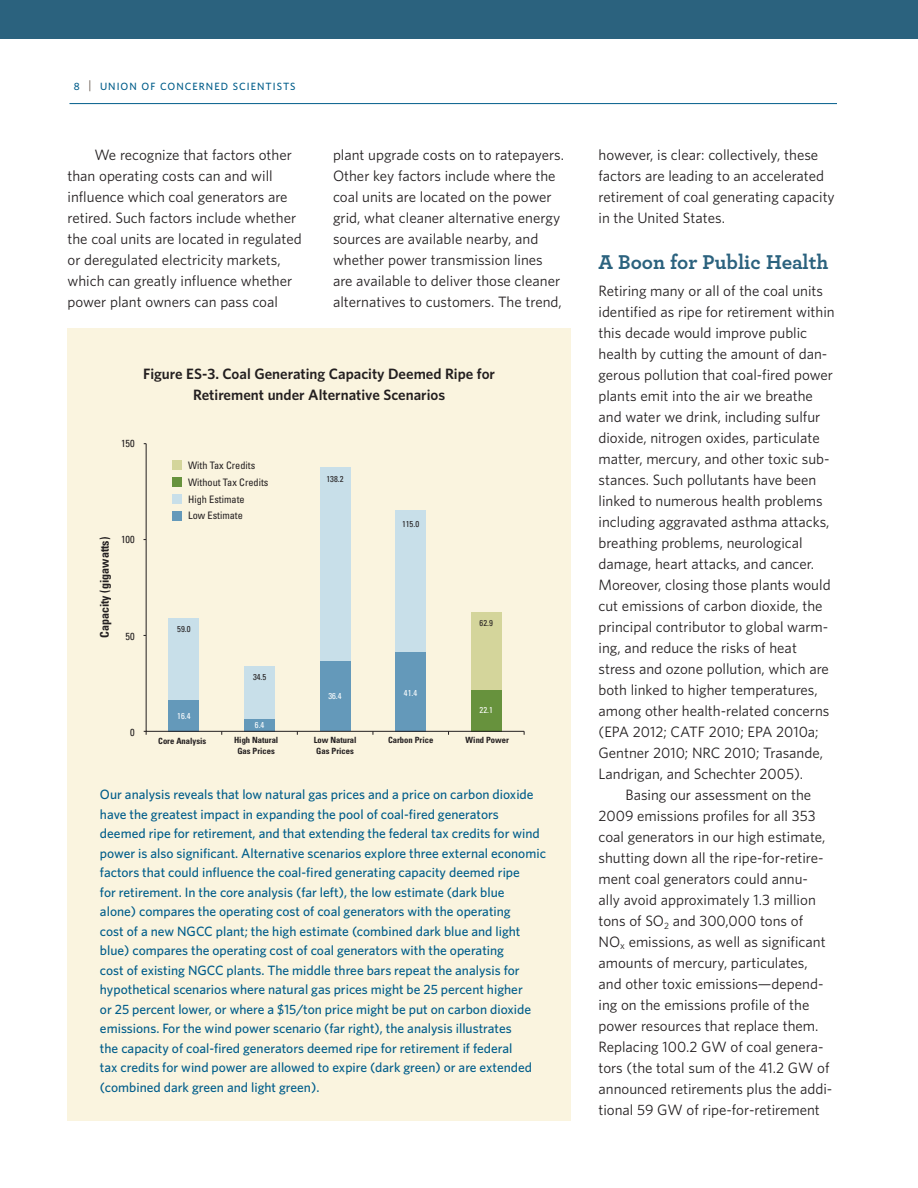
<style>
.page{position:relative;width:918px;height:1188px;background:#fff}
.page>*{position:absolute;margin:0;border:0;box-sizing:border-box;transform-origin:0 0}
.t1{font:700 21px "Archer";color:#2b627e}
.t2{font:15px/21px "Whitney";color:#231f20}
.t3{font:600 15px/21px "Whitney";color:#231f20;text-align:center}
.t4{font:500 13.5px/19.5px "Whitney";color:#005d8a}
.t5{font:700 condensed 12px "Univers";color:#231f20}
.t6{font:500 10.5px "Whitney";letter-spacing:.1em;color:#005d8a}
.t7{font:condensed 10.35px/16.8px "Univers";color:#231f20}
.t8{font:700 condensed 8.55px/10.4px "Univers";color:#231f20;text-align:center}
.t9{font:condensed 8.55px "Univers";color:#231f20}
.t10{font:condensed 8.55px "Univers";color:#fff}
</style>
<div class="page">
<hr style="left:69px;top:103px;width:768px;height:1px;background:#005d8a">
<div style="left:0;top:0;width:918px;height:39px;background:#2b627e"></div>
<div style="left:68px;top:328px;width:503px;height:792px;background:#faf4df"></div>
<svg style="left:146px;top:443px;width:378px;height:289px"></svg>
<p class="t6" style="left:74px;top:79px;width:7px">8</p>
<p class="t6" style="left:100px;top:80px;width:196px">Union of Concerned Scientists</p>
<p class="t2" style="left:68px;top:145px;width:236px;text-indent:27px">We recognize that factors other than operating costs can and will influence which coal generators are retired. Such factors include whether the coal units are located in regulated or deregulated electricity markets, which can greatly influence whether power plant owners can pass coal</p>
<p class="t2" style="left:333px;top:145px;width:233px">plant upgrade costs on to ratepayers.<br>Other key factors include where the coal units are located on the power grid, what cleaner alternative energy sources are available nearby, and whether power transmission lines are available to deliver those cleaner alternatives to customers. The trend,</p>
<p class="t2" style="left:599px;top:145px;width:238px">however, is clear: collectively, these factors are leading to an accelerated retirement of coal generating capacity in the United States.</p>
<h1 class="t1" style="left:598px;top:249px;width:231px">A Boon for Public Health</h1>
<p class="t2" style="left:598px;top:280px;width:226px">Retiring many or all of the coal units</p>
<p class="t2" style="left:598px;top:301px;width:238px">identified as ripe for retirement within</p>
<p class="t2" style="left:598px;top:322px;width:210px">this decade would improve public</p>
<p class="t2" style="left:598px;top:343px;width:230px">health by cutting the amount of dan-</p>
<p class="t2" style="left:598px;top:364px;width:236px">gerous pollution that coal-fired power</p>
<p class="t2" style="left:598px;top:385px;width:216px">plants emit into the air we breathe</p>
<p class="t2" style="left:598px;top:406px;width:223px">and water we drink, including sulfur</p>
<p class="t2" style="left:598px;top:427px;width:223px">dioxide, nitrogen oxides, particulate</p>
<p class="t2" style="left:598px;top:448px;width:233px">matter, mercury, and other toxic sub-</p>
<p class="t2" style="left:598px;top:469px;width:219px">stances. Such pollutants have been</p>
<p class="t2" style="left:598px;top:490px;width:226px">linked to numerous health problems</p>
<p class="t2" style="left:598px;top:511px;width:233px">including aggravated asthma attacks,</p>
<p class="t2" style="left:598px;top:532px;width:206px">breathing problems, neurological</p>
<p class="t2" style="left:598px;top:553px;width:217px">damage, heart attacks, and cancer.</p>
<p class="t2" style="left:598px;top:574px;width:234px">Moreover, closing those plants would</p>
<p class="t2" style="left:598px;top:595px;width:226px">cut emissions of carbon dioxide, the</p>
<p class="t2" style="left:598px;top:616px;width:231px">principal contributor to global warm-</p>
<p class="t2" style="left:598px;top:637px;width:200px">ing, and reduce the risks of heat</p>
<p class="t2" style="left:598px;top:658px;width:232px">stress and ozone pollution, which are</p>
<p class="t2" style="left:598px;top:679px;width:221px">both linked to higher temperatures,</p>
<p class="t2" style="left:598px;top:700px;width:233px">among other health-related concerns</p>
<p class="t2" style="left:598px;top:721px;width:222px">(EPA 2012; CATF 2010; EPA 2010a;</p>
<p class="t2" style="left:598px;top:742px;width:226px">Gentner 2010; NRC 2010; Trasande,</p>
<p class="t2" style="left:598px;top:763px;width:206px">Landrigan, and Schechter 2005).</p>
<p class="t2" style="left:626px;top:784px;width:187px">Basing our assessment on the</p>
<p class="t2" style="left:598px;top:805px;width:219px">2009 emissions profiles for all 353</p>
<p class="t2" style="left:598px;top:826px;width:229px">coal generators in our high estimate,</p>
<p class="t2" style="left:598px;top:847px;width:227px">shutting down all the ripe-for-retire-</p>
<p class="t2" style="left:598px;top:868px;width:211px">ment coal generators could annu-</p>
<p class="t2" style="left:598px;top:889px;width:219px">ally avoid approximately 1.3 million</p>
<p class="t2" style="left:598px;top:910px;width:206px">tons of SO<sub>2</sub> and 300,000 tons of</p>
<p class="t2" style="left:599px;top:931px;width:229px">NO<sub>x</sub> emissions, as well as significant</p>
<p class="t2" style="left:599px;top:952px;width:211px">amounts of mercury, particulates,</p>
<p class="t2" style="left:599px;top:973px;width:227px">and other toxic emissions—depend-</p>
<p class="t2" style="left:599px;top:994px;width:212px">ing on the emissions profile of the</p>
<p class="t2" style="left:599px;top:1015px;width:221px">power resources that replace them.</p>
<p class="t2" style="left:599px;top:1036px;width:226px">Replacing 100.2 GW of coal genera-</p>
<p class="t2" style="left:599px;top:1057px;width:233px">tors (the total sum of the 41.2 GW of</p>
<p class="t2" style="left:599px;top:1078px;width:235px">announced retirements plus the addi-</p>
<p class="t2" style="left:599px;top:1099px;width:223px">tional 59 GW of ripe-for-retirement</p>
<p class="t3" style="left:143px;top:363px;width:353px">Figure ES-3. Coal Generating Capacity Deemed Ripe for<br>Retirement under Alternative Scenarios</p>
<p class="t7" style="left:121px;top:435px;width:15px">150</p>
<p class="t7" style="left:188px;top:457px;width:82px">With Tax Credits<br>Without Tax Credits<br>High Estimate<br>Low Estimate</p>
<p class="t9" style="left:326px;top:473px;width:19px">138.2</p>
<p class="t9" style="left:402px;top:518px;width:19px">115.0</p>
<p class="t7" style="left:121px;top:531px;width:15px">100</p>
<p class="t5" style="left:97px;top:638px;width:102px;rotate:-90deg">Capacity (gigawatts)</p>
<p class="t9" style="left:480px;top:618px;width:15px">62.9</p>
<p class="t9" style="left:177px;top:623px;width:15px">59.0</p>
<p class="t7" style="left:126px;top:627px;width:11px">50</p>
<p class="t9" style="left:253px;top:672px;width:15px">34.5</p>
<p class="t10" style="left:404px;top:687px;width:15px">41.4</p>
<p class="t10" style="left:328px;top:690px;width:15px">36.4</p>
<p class="t10" style="left:480px;top:704px;width:15px">22.1</p>
<p class="t10" style="left:177px;top:710px;width:15px">16.4</p>
<p class="t8" style="left:158px;top:735px;width:50px">Core Analysis</p>
<p class="t8" style="left:234px;top:735px;width:46px">High Natural<br>Gas Prices</p>
<p class="t8" style="left:314px;top:735px;width:44px">Low Natural<br>Gas Prices</p>
<p class="t8" style="left:388px;top:735px;width:47px">Carbon Price</p>
<p class="t8" style="left:466px;top:735px;width:45px">Wind Power</p>
<p class="t10" style="left:255px;top:720px;width:11px">6.4</p>
<p class="t7" style="left:130px;top:724px;width:6px">0</p>
<p class="t4" style="left:100px;top:785px;width:448px">Our analysis reveals that low natural gas prices and a price on carbon dioxide have the greatest impact in expanding the pool of coal-fired generators deemed ripe for retirement, and that extending the federal tax credits for wind power is also significant. Alternative scenarios explore three external economic factors that could influence the coal-fired generating capacity deemed ripe<br>for retirement. I n the core analysis (far left), the low estimate (dark blue<br>alone) compares the operating cost of coal generators with the operating<br>cost of a new NGCC plant; the high estimate (combined dark blue and light blue) compares the operating cost of coal generators with the operating<br>cost of existing N GCC plants. The middle three bars repeat the analysis for hypothetical scenarios where natural gas prices might be 25 percent higher<br>or 25 percent lower, or where a $15/ton price might be put on carbon dioxide emissions. For the wind power scenario (far right), the analysis illustrates<br>the capacity of coal-fired generators deemed ripe for retirement if federal<br>tax credits for wind power are allowed to expire (dark green) or are extended (combined dark green and light green).</p>
</div>
